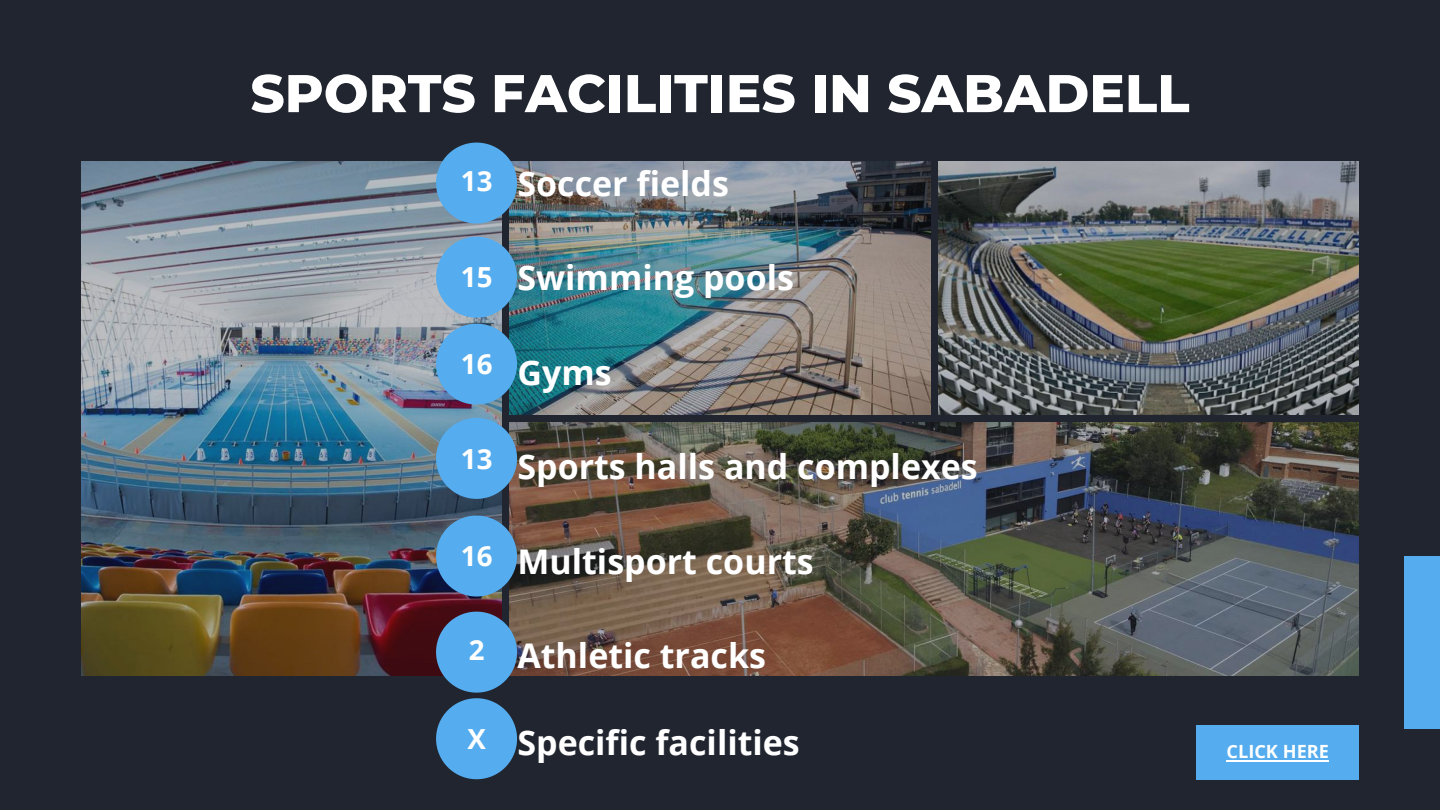
<style>
.page{position:relative;width:1440px;height:810px;background:#20252f}
.page>*{position:absolute;margin:0;border:0;box-sizing:border-box;transform-origin:0 0}
.t1{font:800 53px "Montserrat";color:#fff}
.t2{font:700 34px "Open Sans";color:#fff}
.t3{font:700 27.7px "Open Sans";color:#fff}
.t4{font:700 18.2px "Open Sans";color:#fff}
</style>
<div class="page">
<img style="left:81px;top:161px;width:421px;height:515px">
<img style="left:509px;top:161px;width:422px;height:254px">
<img style="left:938px;top:161px;width:421px;height:254px">
<img style="left:509px;top:422px;width:850px;height:254px">
<div style="left:1404px;top:556px;width:36px;height:173px;background:#55acee"></div>
<div style="left:1197px;top:725px;width:162px;height:55px;background:#55acee"></div>
<svg style="left:436px;top:143px;width:81px;height:81px;background:#5299cf"></svg>
<hr style="left:1227px;top:760px;width:102px;height:1px;background:#fff">
<svg style="left:436px;top:237px;width:81px;height:81px;background:#5da5da"></svg>
<svg style="left:436px;top:324px;width:81px;height:81px;background:#549ed5"></svg>
<svg style="left:436px;top:418px;width:81px;height:81px;background:#559cd2"></svg>
<svg style="left:436px;top:516px;width:81px;height:81px;background:#5194ca"></svg>
<svg style="left:436px;top:612px;width:81px;height:167px"></svg>
<h1 class="t1" style="left:250px;top:54px;width:941px">SPORTS FACILITIES IN SABADELL</h1>
<p class="t3" style="left:461px;top:161px;width:33px">13</p>
<p class="t2" style="left:517px;top:160px;width:213px">Soccer fields</p>
<p class="t3" style="left:461px;top:258px;width:33px">15</p>
<p class="t2" style="left:517px;top:254px;width:278px">Swimming pools</p>
<p class="t3" style="left:461px;top:345px;width:33px">16</p>
<p class="t2" style="left:517px;top:349px;width:96px">Gyms</p>
<p class="t3" style="left:461px;top:439px;width:33px">13</p>
<p class="t2" style="left:517px;top:443px;width:462px">Sports halls and complexes</p>
<p class="t3" style="left:461px;top:537px;width:33px">16</p>
<p class="t2" style="left:517px;top:538px;width:298px">Multisport courts</p>
<p class="t3" style="left:469px;top:631px;width:17px">2</p>
<p class="t2" style="left:517px;top:632px;width:250px">Athletic tracks</p>
<p class="t2" style="left:468px;top:719px;width:334px"><sup>X</sup> Specific facilities</p>
<p class="t4" style="left:1227px;top:739px;width:104px">CLICK HERE</p>
</div>
